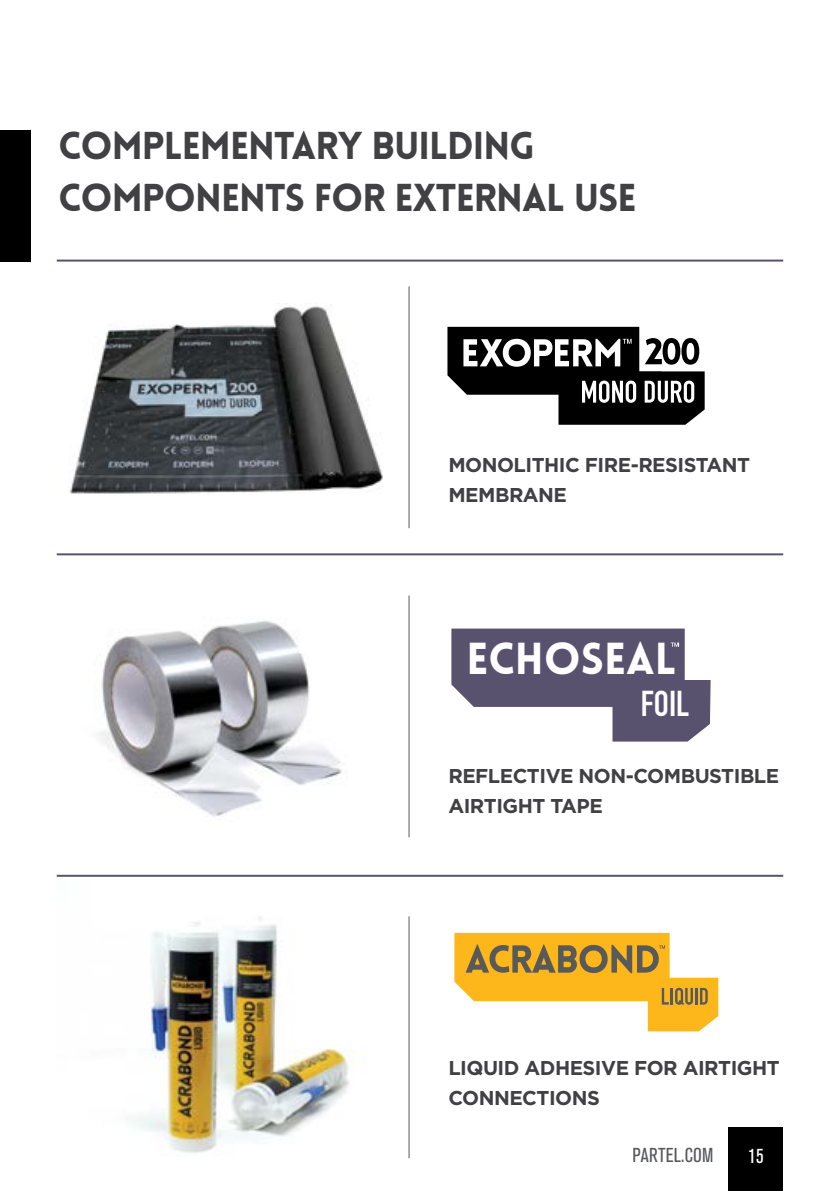
<style>
.page{position:relative;width:840px;height:1191px;background:#fff}
.page>*{position:absolute;margin:0;border:0;box-sizing:border-box;transform-origin:0 0}
.t1{font:900 43.8px "Lovelo";color:#fff}
.t2{font:900 38px/52px "Lovelo";letter-spacing:-.025em;color:#414042}
.t3{font:35.4px "DIN Engschrift Alternate";color:#fff}
.t4{font:700 20px/30px "Gotham HTF";letter-spacing:-.025em;color:#414042}
.t5{font:condensed 20px "Akzidenz Grotesk BQ";letter-spacing:.01em;color:#58595b}
.t6{font:condensed 20px "Akzidenz Grotesk BQ";color:#fff}
</style>
<div class="page">
<img style="left:127px;top:916px;width:230px;height:237px">
<img style="left:69px;top:303px;width:314px;height:191px">
<svg style="left:447px;top:327px;width:257px;height:98px"></svg>
<svg style="left:451px;top:628px;width:259px;height:113px"></svg>
<svg style="left:454px;top:933px;width:264px;height:98px"></svg>
<img style="left:98px;top:621px;width:244px;height:196px">
<hr style="left:57px;top:259px;width:725px;height:2px;background:#59526f">
<hr style="left:408px;top:286px;width:1px;height:242px;background:#58595b">
<hr style="left:408px;top:595px;width:1px;height:242px;background:#58595b">
<hr style="left:408px;top:916px;width:1px;height:242px;background:#58595b">
<hr style="left:57px;top:553px;width:725px;height:2px;background:#59526f">
<hr style="left:57px;top:874px;width:725px;height:2px;background:#59526f">
<div style="left:0;top:130px;width:30px;height:132px;background:#000"></div>
<div style="left:728px;top:1127px;width:54px;height:64px;background:#000"></div>
<h2 class="t2" style="left:59px;top:120px;width:579px">COMPLEMENTARY BUILDING<br>COMPONENTS FOR EXTERNAL USE</h2>
<p class="t4" style="left:448px;top:449px;width:303px">MONOLITHIC FIRE-RESISTANT<br>MEMBRANE</p>
<h1 class="t1" style="left:466px;top:631px;width:211px">ECHOSEAL</h1>
<h3 class="t3" style="left:640px;top:683px;width:50px">FOIL</h3>
<p class="t4" style="left:448px;top:760px;width:332px">REFLECTIVE NON-COMBUSTIBLE<br>AIRTIGHT TAPE</p>
<p class="t4" style="left:448px;top:1052px;width:333px">LIQUID ADHESIVE FOR AIRTIGHT<br>CONNECTIONS</p>
<p class="t5" style="left:632px;top:1144px;width:82px">PARTEL.COM</p>
<p class="t6" style="left:748px;top:1145px;width:17px">15</p>
</div>
